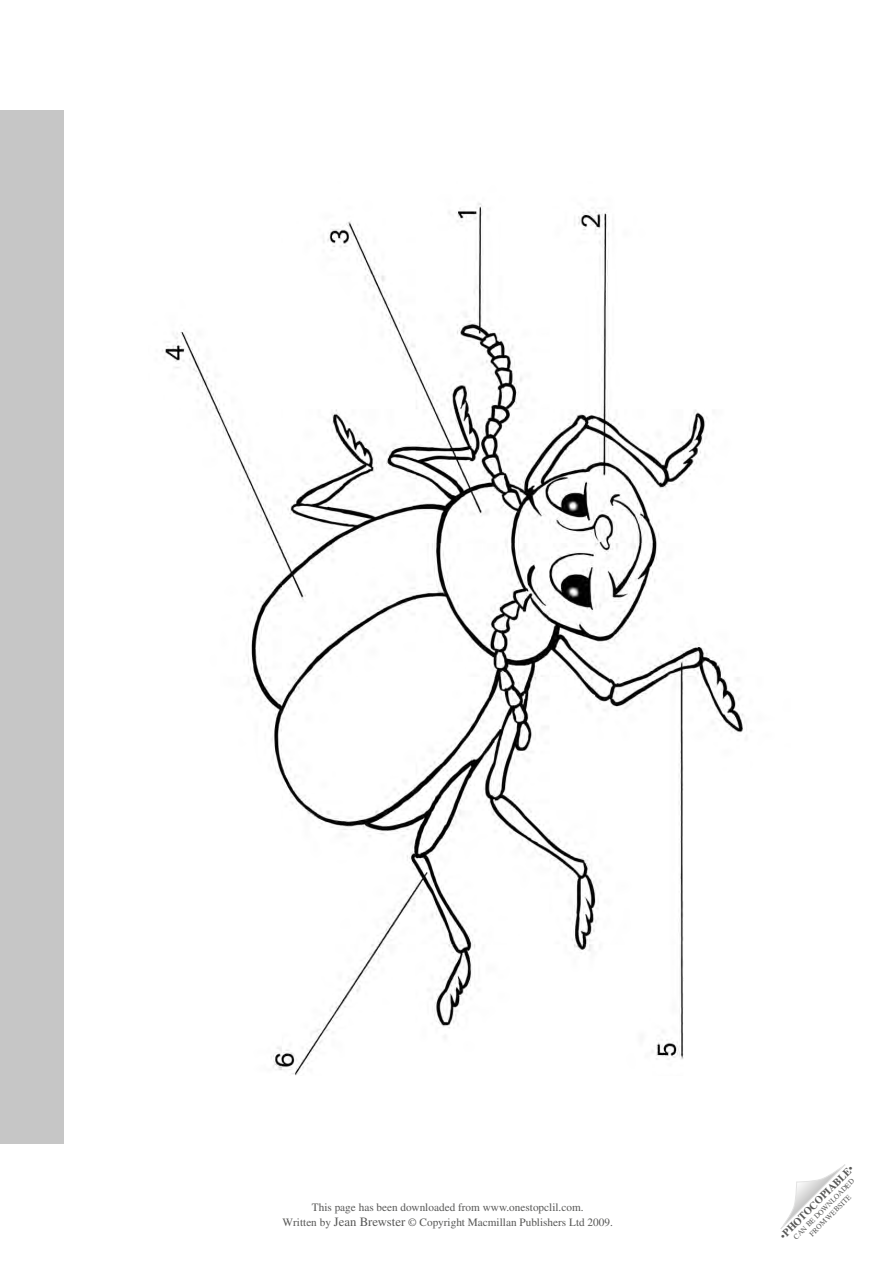
<style>
.page{position:relative;width:893px;height:1263px;background:#fff}
.page>*{position:absolute;margin:0;border:0;box-sizing:border-box;transform-origin:0 0}
.t1{font:11.25px/15.3px "Times LT Std";color:#575756;text-align:center}
.t2{font:700 10.5px "Times LT Std";color:#575756}
.t3{font:7.5px/9px "Times LT Std";color:#575756;text-align:center}
.s1{font-size:12.75px}
.s2{font-weight:400}
</style>
<div class="page">
<svg style="left:780px;top:1164px;width:65px;height:65px"></svg>
<div style="left:0;top:111px;width:64px;height:1033px;background:#c6c6c6"></div>
<img style="left:162px;top:203px;width:582px;height:873px">
<p class="t1" style="left:283px;top:1200px;width:332px">This page has been downloaded from www.onestopclil.com.<br>Written by <span class="s1">Jean Brewster</span> © Copyright Macmillan Publishers Ltd 2009.</p>
<p class="t2" style="left:777px;top:1232px;width:101px;rotate:-45deg"><span class="s2">•</span>PHOTOCOPIABLE<span class="s2">•</span></p>
<p class="t3" style="left:791px;top:1235px;width:84px;rotate:-45deg">CAN BE DOWNLOADED<br>FROM WEBSITE</p>
</div>
